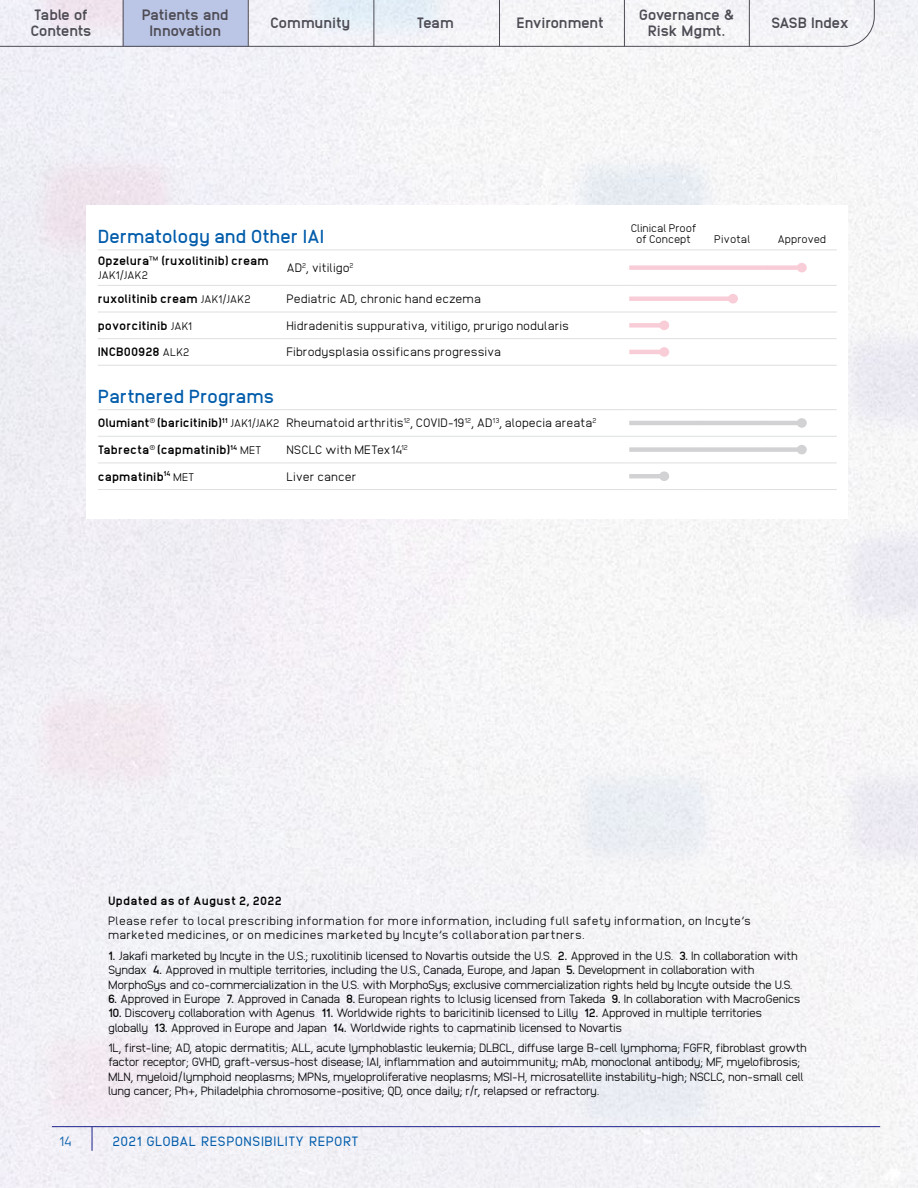
<style>
.page{position:relative;width:918px;height:1188px;background:#fff}
.page>*{position:absolute;margin:0;border:0;box-sizing:border-box;transform-origin:0 0}
.Heads{font:700 18.9px "Anodina";letter-spacing:-.02em;color:#005cab}
.t1{font:800 15px/16.2px "Anodina";letter-spacing:-.03em;color:#4d4b54;text-align:center}
.t2{font:800 15px/16.2px "Anodina";letter-spacing:-.05em;color:#4d4b54}
.t3{font:13.5px "Anodina";letter-spacing:.025em;color:#005cab}
.t4{font:300 13.5px "Anodina";color:#005cab}
.Description{font:300 12.15px "Anodina";color:#000}
.Name{font:800 12.15px "Anodina";color:#000}
.Footnotes{font:300 12px/14.4px "Anodina";letter-spacing:-.035em;color:#000}
.Footnotes-2{font:300 12px/14.4px "Anodina";letter-spacing:.02em;color:#000}
.Footnotes-3{font:800 12px "Anodina";letter-spacing:.02em;color:#000}
.Column_heads{font:300 11.1px/11.1px "Anodina";letter-spacing:-.01em;color:#000;text-align:center}
.Name-2{font:300 11.1px "Anodina";letter-spacing:-.01em;color:#000}
.s1{font-weight:300;font-size:11.1px}
.s2{font-weight:700}
</style>
<div class="page">
<svg style="left:0;top:0;width:875px;height:47px"></svg>
<hr style="left:374px;top:0;width:1px;height:47px;background:#4d4b54">
<hr style="left:499px;top:0;width:1px;height:47px;background:#4d4b54">
<hr style="left:624px;top:0;width:1px;height:47px;background:#4d4b54">
<hr style="left:749px;top:0;width:1px;height:47px;background:#4d4b54">
<hr style="left:248px;top:0;width:1px;height:47px;background:#4d4b54">
<hr style="left:123px;top:0;width:1px;height:47px;background:#4d4b54">
<svg style="left:98px;top:249px;width:739px;height:232px"></svg>
<hr style="left:98px;top:285px;width:187px;height:1px;background:#dedfdf">
<hr style="left:285px;top:285px;width:344px;height:1px;background:#dedfdf">
<hr style="left:629px;top:285px;width:69px;height:1px;background:#dedfdf">
<hr style="left:698px;top:285px;width:69px;height:1px;background:#dedfdf">
<hr style="left:767px;top:285px;width:70px;height:1px;background:#dedfdf">
<hr style="left:98px;top:312px;width:187px;height:1px;background:#dedfdf">
<hr style="left:285px;top:312px;width:344px;height:1px;background:#dedfdf">
<hr style="left:629px;top:312px;width:69px;height:1px;background:#dedfdf">
<hr style="left:698px;top:312px;width:69px;height:1px;background:#dedfdf">
<hr style="left:767px;top:312px;width:70px;height:1px;background:#dedfdf">
<hr style="left:98px;top:338px;width:187px;height:1px;background:#dedfdf">
<hr style="left:285px;top:338px;width:344px;height:1px;background:#dedfdf">
<hr style="left:629px;top:338px;width:69px;height:1px;background:#dedfdf">
<hr style="left:698px;top:338px;width:69px;height:1px;background:#dedfdf">
<hr style="left:767px;top:338px;width:70px;height:1px;background:#dedfdf">
<hr style="left:98px;top:365px;width:187px;height:1px;background:#dedfdf">
<hr style="left:285px;top:365px;width:344px;height:1px;background:#dedfdf">
<hr style="left:629px;top:365px;width:69px;height:1px;background:#dedfdf">
<hr style="left:698px;top:365px;width:69px;height:1px;background:#dedfdf">
<hr style="left:767px;top:365px;width:70px;height:1px;background:#dedfdf">
<hr style="left:629px;top:250px;width:69px;height:1px;background:#dedfdf">
<hr style="left:698px;top:250px;width:69px;height:1px;background:#dedfdf">
<hr style="left:767px;top:250px;width:70px;height:1px;background:#dedfdf">
<hr style="left:98px;top:250px;width:187px;height:1px;background:#dedfdf">
<hr style="left:285px;top:250px;width:344px;height:1px;background:#dedfdf">
<hr style="left:98px;top:409px;width:187px;height:1px;background:#dedfdf">
<hr style="left:285px;top:409px;width:344px;height:1px;background:#dedfdf">
<hr style="left:629px;top:409px;width:69px;height:1px;background:#dedfdf">
<hr style="left:698px;top:409px;width:69px;height:1px;background:#dedfdf">
<hr style="left:767px;top:409px;width:70px;height:1px;background:#dedfdf">
<hr style="left:98px;top:436px;width:187px;height:1px;background:#dedfdf">
<hr style="left:285px;top:436px;width:344px;height:1px;background:#dedfdf">
<hr style="left:629px;top:436px;width:69px;height:1px;background:#dedfdf">
<hr style="left:698px;top:436px;width:69px;height:1px;background:#dedfdf">
<hr style="left:767px;top:436px;width:70px;height:1px;background:#dedfdf">
<hr style="left:98px;top:463px;width:187px;height:1px;background:#dedfdf">
<hr style="left:285px;top:463px;width:344px;height:1px;background:#dedfdf">
<hr style="left:629px;top:463px;width:69px;height:1px;background:#dedfdf">
<hr style="left:698px;top:463px;width:69px;height:1px;background:#dedfdf">
<hr style="left:767px;top:463px;width:70px;height:1px;background:#dedfdf">
<hr style="left:98px;top:489px;width:187px;height:1px;background:#dedfdf">
<hr style="left:285px;top:489px;width:344px;height:1px;background:#dedfdf">
<hr style="left:629px;top:489px;width:69px;height:1px;background:#dedfdf">
<hr style="left:698px;top:489px;width:69px;height:1px;background:#dedfdf">
<hr style="left:767px;top:489px;width:70px;height:1px;background:#dedfdf">
<div style="left:629px;top:265px;width:70px;height:5px;background:#f9cdd8"></div>
<div style="left:698px;top:265px;width:69px;height:5px;background:#f9cdd8"></div>
<div style="left:767px;top:265px;width:37px;height:5px;background:#f9cdd8"></div>
<div style="left:797px;top:263px;width:10px;height:9px;background:#f9cdd8;border-radius:50%"></div>
<div style="left:629px;top:296px;width:70px;height:5px;background:#f9cdd8"></div>
<div style="left:698px;top:296px;width:38px;height:5px;background:#f9cdd8"></div>
<div style="left:728px;top:294px;width:10px;height:9px;background:#f9cdd8;border-radius:50%"></div>
<div style="left:629px;top:323px;width:38px;height:5px;background:#f9cdd8"></div>
<div style="left:659px;top:321px;width:10px;height:9px;background:#f9cdd8;border-radius:50%"></div>
<hr style="left:629px;top:350px;width:38px;height:4px;background:#f9cdd8">
<div style="left:659px;top:347px;width:10px;height:10px;background:#f9cdd8;border-radius:50%"></div>
<hr style="left:629px;top:421px;width:70px;height:4px;background:#d2d2d4">
<hr style="left:698px;top:421px;width:69px;height:4px;background:#d2d2d4">
<hr style="left:767px;top:421px;width:37px;height:4px;background:#d2d2d4">
<div style="left:797px;top:418px;width:10px;height:10px;background:#d2d2d4;border-radius:50%"></div>
<div style="left:629px;top:447px;width:70px;height:5px;background:#d2d2d4"></div>
<div style="left:698px;top:447px;width:69px;height:5px;background:#d2d2d4"></div>
<div style="left:767px;top:447px;width:37px;height:5px;background:#d2d2d4"></div>
<div style="left:797px;top:445px;width:10px;height:9px;background:#d2d2d4;border-radius:50%"></div>
<hr style="left:629px;top:474px;width:38px;height:4px;background:#d2d2d4">
<div style="left:659px;top:471px;width:10px;height:10px;background:#d2d2d4;border-radius:50%"></div>
<hr style="left:52px;top:1126px;width:828px;height:1px;background:#343896">
<hr style="left:91px;top:1126px;width:2px;height:25px;background:#343896">
<p class="t2" style="left:30px;top:6px;width:63px">Table of<br>Contents</p>
<p class="t1" style="left:142px;top:6px;width:88px">Patients and<br>Innovation</p>
<p class="t1" style="left:270px;top:14px;width:82px">Community</p>
<p class="t1" style="left:417px;top:14px;width:39px">Team</p>
<p class="t1" style="left:516px;top:14px;width:89px">Environment</p>
<p class="t1" style="left:639px;top:6px;width:97px">Governance &amp;<br>Risk Mgmt.</p>
<p class="t1" style="left:771px;top:14px;width:80px">SASB Index</p>
<h1 class="Heads" style="left:98px;top:223px;width:228px">Dermatology and Other IAI</h1>
<h1 class="Column_heads" style="left:631px;top:222px;width:67px">Clinical Proof of Concept</h1>
<h1 class="Column_heads" style="left:714px;top:233px;width:38px">Pivotal</h1>
<h1 class="Column_heads" style="left:777px;top:233px;width:50px">Approved</h1>
<p class="Name" style="left:98px;top:252px;width:173px">Opzelura™ (ruxolitinib) cream</p>
<p class="Name-2" style="left:98px;top:267px;width:52px">JAK1/JAK2</p>
<p class="Description" style="left:286px;top:259px;width:69px">AD<sup>2</sup>, vitiligo<sup>2</sup></p>
<p class="Name" style="left:98px;top:290px;width:154px">ruxolitinib cream <span class="s1">JAK1/JAK2</span></p>
<p class="Description" style="left:286px;top:290px;width:196px">Pediatric AD, chronic hand eczema</p>
<p class="Name" style="left:98px;top:317px;width:96px">povorcitinib <span class="s1">JAK1</span></p>
<p class="Description" style="left:286px;top:317px;width:284px">Hidradenitis suppurativa, vitiligo, prurigo nodularis</p>
<p class="Name" style="left:98px;top:343px;width:93px">INCB00928 <span class="s1">ALK2</span></p>
<p class="Description" style="left:286px;top:343px;width:216px">Fibrodysplasia ossificans progressiva</p>
<h1 class="Heads" style="left:98px;top:383px;width:178px">Partnered Programs</h1>
<p class="Name" style="left:98px;top:414px;width:183px">Olumiant<sup>®</sup> (baricitinib)<sup>11</sup> <span class="s1">JAK1/JAK2</span></p>
<p class="Description" style="left:286px;top:414px;width:312px">Rheumatoid arthritis<sup>12</sup>, COVID-19<sup>12</sup>, AD<sup>13</sup>, alopecia areata<sup>2</sup></p>
<p class="Name" style="left:98px;top:441px;width:165px">Tabrecta<sup>®</sup> (capmatinib)<sup>14</sup> <span class="s1">MET</span></p>
<p class="Description" style="left:286px;top:441px;width:123px">NSCLC with METex14<sup>12</sup></p>
<p class="Name" style="left:98px;top:467px;width:98px">capmatinib<sup>14</sup> <span class="s1">MET</span></p>
<p class="Description" style="left:286px;top:467px;width:72px">Liver cancer</p>
<p class="Footnotes-3" style="left:108px;top:892px;width:175px">Updated as of August 2, 2022</p>
<p class="Footnotes-2" style="left:108px;top:913px;width:645px">Please refer to local prescribing information for more information, including full safety information, on Incyte’s marketed medicines, or on medicines marketed by Incyte’s collaboration partners.</p>
<p class="Footnotes" style="left:108px;top:948px;width:691px"><span class="s2">1.</span> Jakafi marketed by Incyte in the U.S.; ruxolitinib licensed to Novartis outside the U.S. <span class="s2">2.</span> Approved in the U.S. <span class="s2">3.</span> In collaboration with<br>Syndax <span class="s2">4.</span> Approved in multiple territories, including the U.S., Canada, Europe, and Japan <span class="s2">5.</span> Development in collaboration with<br>MorphoSys and co-commercialization in the U.S. with MorphoSys; exclusive commercialization rights held by Incyte outside the U.S.</p>
<p class="Footnotes" style="left:108px;top:991px;width:694px"><span class="s2">6.</span> Approved in Europe <span class="s2">7.</span> Approved in Canada <span class="s2">8.</span> European rights to Iclusig licensed from Takeda <span class="s2">9.</span> In collaboration with MacroGenics</p>
<p class="Footnotes" style="left:108px;top:1005px;width:656px"><span class="s2">10.</span> Discovery collaboration with Agenus <span class="s2">11.</span> Worldwide rights to baricitinib licensed to Lilly <span class="s2">12.</span> Approved in multiple territories globally <span class="s2">13.</span> Approved in Europe and Japan <span class="s2">14.</span> Worldwide rights to capmatinib licensed to Novartis</p>
<p class="Footnotes" style="left:108px;top:1040px;width:701px">1L, first-line; AD, atopic dermatitis; ALL, acute lymphoblastic leukemia; DLBCL, diffuse large B-cell lymphoma; FGFR, fibroblast growth factor receptor; GVHD, graft-versus-host disease; IAI, inflammation and autoimmunity; mAb, monoclonal antibody; MF, myelofibrosis; MLN, myeloid/lymphoid neoplasms; MPNs, myeloproliferative neoplasms; MSI-H, microsatellite instability-high; NSCLC, non-small cell lung cancer; Ph+, Philadelphia chromosome-positive; QD, once daily; r/r, relapsed or refractory.</p>
<p class="t4" style="left:59px;top:1132px;width:14px">14</p>
<p class="t3" style="left:113px;top:1132px;width:248px">2021 GLOBAL RESPONSIBILITY REPORT</p>
</div>
